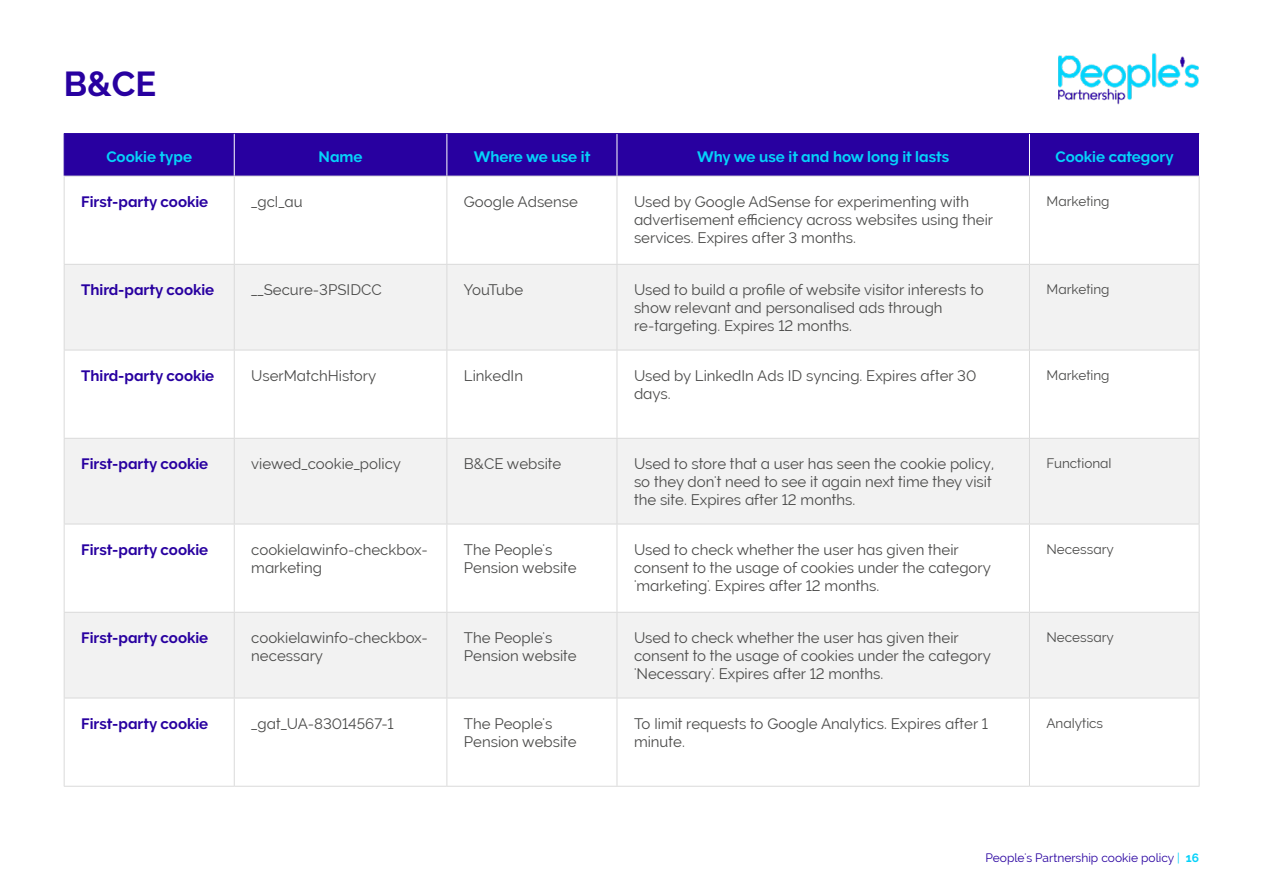
<style>
.page{position:relative;width:1263px;height:893px;background:#fff}
.page>*{position:absolute;margin:0;border:0;box-sizing:border-box;transform-origin:0 0}
.t1{font:700 34.5px "Raleway";color:#2800a0}
.t2{font:15px/18px "Raleway";color:#4a4a49}
.t3{font:700 15px "Raleway";color:#2800a0}
.t4{font:700 15px "Raleway";color:#05d2fa}
.t5{font:15px "Raleway";letter-spacing:-.045em;color:#4a4a49}
.t6{font:13.5px "Raleway";color:#4a4a49}
.t7{font:12px "Raleway";color:#2800a0}
.s1{color:#05d2fa}
.s2{font-weight:700;color:#05d2fa}
</style>
<div class="page">
<img style="left:1058px;top:53px;width:141px;height:52px">
<div style="left:65px;top:134px;width:964px;height:42px;background:#2800a0"></div>
<div style="left:1029px;top:134px;width:170px;height:42px;background:#2800a0"></div>
<svg style="left:65px;top:265px;width:1134px;height:433px;fill:#f2f2f2"></svg>
<hr style="left:234px;top:134px;width:1px;height:42px;background:#fff">
<hr style="left:446px;top:134px;width:1px;height:42px;background:#fff">
<hr style="left:617px;top:134px;width:1px;height:42px;background:#fff">
<hr style="left:64px;top:134px;width:1px;height:42px;background:#2800a0">
<hr style="left:64px;top:133px;width:170px;height:1px;background:#2800a0">
<hr style="left:234px;top:133px;width:213px;height:1px;background:#2800a0">
<hr style="left:447px;top:133px;width:170px;height:1px;background:#2800a0">
<hr style="left:617px;top:133px;width:412px;height:1px;background:#2800a0">
<hr style="left:64px;top:176px;width:1px;height:88px;background:#dadada">
<hr style="left:64px;top:350px;width:1px;height:88px;background:#dadada">
<hr style="left:64px;top:524px;width:1px;height:88px;background:#dadada">
<hr style="left:64px;top:698px;width:1px;height:88px;background:#dadada">
<hr style="left:64px;top:176px;width:170px;height:1px;background:#dadada">
<hr style="left:64px;top:350px;width:170px;height:1px;background:#dadada">
<hr style="left:64px;top:524px;width:170px;height:1px;background:#dadada">
<hr style="left:64px;top:698px;width:170px;height:1px;background:#dadada">
<hr style="left:234px;top:176px;width:213px;height:1px;background:#dadada">
<hr style="left:234px;top:350px;width:213px;height:1px;background:#dadada">
<hr style="left:234px;top:524px;width:213px;height:1px;background:#dadada">
<hr style="left:234px;top:698px;width:213px;height:1px;background:#dadada">
<hr style="left:447px;top:176px;width:170px;height:1px;background:#dadada">
<hr style="left:447px;top:350px;width:170px;height:1px;background:#dadada">
<hr style="left:447px;top:524px;width:170px;height:1px;background:#dadada">
<hr style="left:447px;top:698px;width:170px;height:1px;background:#dadada">
<hr style="left:617px;top:176px;width:412px;height:1px;background:#dadada">
<hr style="left:617px;top:350px;width:412px;height:1px;background:#dadada">
<hr style="left:617px;top:524px;width:412px;height:1px;background:#dadada">
<hr style="left:617px;top:698px;width:412px;height:1px;background:#dadada">
<hr style="left:234px;top:176px;width:1px;height:88px;background:#dadada">
<hr style="left:234px;top:350px;width:1px;height:88px;background:#dadada">
<hr style="left:234px;top:524px;width:1px;height:88px;background:#dadada">
<hr style="left:234px;top:698px;width:1px;height:88px;background:#dadada">
<hr style="left:446px;top:176px;width:1px;height:88px;background:#dadada">
<hr style="left:446px;top:350px;width:1px;height:88px;background:#dadada">
<hr style="left:446px;top:524px;width:1px;height:88px;background:#dadada">
<hr style="left:446px;top:698px;width:1px;height:88px;background:#dadada">
<hr style="left:617px;top:176px;width:1px;height:88px;background:#dadada">
<hr style="left:617px;top:350px;width:1px;height:88px;background:#dadada">
<hr style="left:617px;top:524px;width:1px;height:88px;background:#dadada">
<hr style="left:617px;top:698px;width:1px;height:88px;background:#dadada">
<hr style="left:1029px;top:176px;width:1px;height:88px;background:#dadada">
<hr style="left:1029px;top:350px;width:1px;height:88px;background:#dadada">
<hr style="left:1029px;top:524px;width:1px;height:88px;background:#dadada">
<hr style="left:1029px;top:698px;width:1px;height:88px;background:#dadada">
<hr style="left:64px;top:265px;width:1px;height:85px;background:#dadada">
<hr style="left:64px;top:439px;width:1px;height:85px;background:#dadada">
<hr style="left:64px;top:613px;width:1px;height:85px;background:#dadada">
<hr style="left:64px;top:264px;width:170px;height:1px;background:#dadada">
<hr style="left:64px;top:438px;width:170px;height:1px;background:#dadada">
<hr style="left:64px;top:612px;width:170px;height:1px;background:#dadada">
<hr style="left:64px;top:786px;width:170px;height:1px;background:#dadada">
<hr style="left:234px;top:264px;width:213px;height:1px;background:#dadada">
<hr style="left:234px;top:438px;width:213px;height:1px;background:#dadada">
<hr style="left:234px;top:612px;width:213px;height:1px;background:#dadada">
<hr style="left:234px;top:786px;width:213px;height:1px;background:#dadada">
<hr style="left:447px;top:264px;width:170px;height:1px;background:#dadada">
<hr style="left:447px;top:438px;width:170px;height:1px;background:#dadada">
<hr style="left:447px;top:612px;width:170px;height:1px;background:#dadada">
<hr style="left:447px;top:786px;width:170px;height:1px;background:#dadada">
<hr style="left:617px;top:264px;width:412px;height:1px;background:#dadada">
<hr style="left:617px;top:438px;width:412px;height:1px;background:#dadada">
<hr style="left:617px;top:612px;width:412px;height:1px;background:#dadada">
<hr style="left:617px;top:786px;width:412px;height:1px;background:#dadada">
<hr style="left:234px;top:265px;width:1px;height:85px;background:#dadada">
<hr style="left:234px;top:439px;width:1px;height:85px;background:#dadada">
<hr style="left:234px;top:613px;width:1px;height:85px;background:#dadada">
<hr style="left:446px;top:265px;width:1px;height:85px;background:#dadada">
<hr style="left:446px;top:439px;width:1px;height:85px;background:#dadada">
<hr style="left:446px;top:613px;width:1px;height:85px;background:#dadada">
<hr style="left:617px;top:265px;width:1px;height:85px;background:#dadada">
<hr style="left:617px;top:439px;width:1px;height:85px;background:#dadada">
<hr style="left:617px;top:613px;width:1px;height:85px;background:#dadada">
<hr style="left:1029px;top:265px;width:1px;height:85px;background:#dadada">
<hr style="left:1029px;top:439px;width:1px;height:85px;background:#dadada">
<hr style="left:1029px;top:613px;width:1px;height:85px;background:#dadada">
<hr style="left:1199px;top:265px;width:1px;height:85px;background:#dadada">
<hr style="left:1199px;top:439px;width:1px;height:85px;background:#dadada">
<hr style="left:1199px;top:613px;width:1px;height:85px;background:#dadada">
<hr style="left:1029px;top:134px;width:1px;height:42px;background:#fff">
<hr style="left:1029px;top:133px;width:170px;height:1px;background:#2800a0">
<hr style="left:1029px;top:176px;width:170px;height:1px;background:#dadada">
<hr style="left:1029px;top:350px;width:170px;height:1px;background:#dadada">
<hr style="left:1029px;top:524px;width:170px;height:1px;background:#dadada">
<hr style="left:1029px;top:698px;width:170px;height:1px;background:#dadada">
<hr style="left:1199px;top:176px;width:1px;height:88px;background:#dadada">
<hr style="left:1199px;top:350px;width:1px;height:88px;background:#dadada">
<hr style="left:1199px;top:524px;width:1px;height:88px;background:#dadada">
<hr style="left:1199px;top:698px;width:1px;height:88px;background:#dadada">
<hr style="left:1029px;top:264px;width:170px;height:1px;background:#dadada">
<hr style="left:1029px;top:438px;width:170px;height:1px;background:#dadada">
<hr style="left:1029px;top:612px;width:170px;height:1px;background:#dadada">
<hr style="left:1029px;top:786px;width:170px;height:1px;background:#dadada">
<h1 class="t1" style="left:64px;top:64px;width:94px">B&amp;CE</h1>
<p class="t4" style="left:106px;top:148px;width:87px">Cookie type</p>
<p class="t4" style="left:319px;top:148px;width:45px">Name</p>
<p class="t4" style="left:474px;top:148px;width:118px">Where we use it</p>
<p class="t4" style="left:697px;top:148px;width:254px">Why we use it and how long it lasts</p>
<p class="t4" style="left:1055px;top:148px;width:120px">Cookie category</p>
<p class="t3" style="left:81px;top:193px;width:129px">First-party cookie</p>
<p class="t2" style="left:251px;top:193px;width:53px">_gcl_au</p>
<p class="t2" style="left:464px;top:193px;width:116px">Google Adsense</p>
<p class="t2" style="left:634px;top:193px;width:361px">Used by Google AdSense for experimenting with advertisement efficiency across websites using their services. Expires after 3 months.</p>
<p class="t6" style="left:1046px;top:193px;width:65px">Marketing</p>
<p class="t3" style="left:81px;top:282px;width:135px">Third-party cookie</p>
<p class="t2" style="left:251px;top:281px;width:132px">__Secure-3PSIDCC</p>
<p class="t5" style="left:464px;top:281px;width:61px">YouTube</p>
<p class="t2" style="left:634px;top:281px;width:351px">Used to build a profile of website visitor interests to show relevant and personalised ads through re-targeting. Expires 12 months.</p>
<p class="t6" style="left:1046px;top:281px;width:65px">Marketing</p>
<p class="t3" style="left:81px;top:367px;width:135px">Third-party cookie</p>
<p class="t2" style="left:251px;top:367px;width:126px">UserMatchHistory</p>
<p class="t2" style="left:464px;top:367px;width:61px">LinkedIn</p>
<p class="t2" style="left:634px;top:367px;width:344px">Used by LinkedIn Ads ID syncing. Expires after 30 days.</p>
<p class="t6" style="left:1046px;top:367px;width:65px">Marketing</p>
<p class="t3" style="left:81px;top:456px;width:129px">First-party cookie</p>
<p class="t2" style="left:251px;top:455px;width:151px">viewed_cookie_policy</p>
<p class="t2" style="left:464px;top:455px;width:99px">B&amp;CE website</p>
<p class="t2" style="left:634px;top:455px;width:362px">Used to store that a user has seen the cookie policy, so they don't need to see it again next time they visit the site. Expires after 12 months.</p>
<p class="t6" style="left:1046px;top:455px;width:67px">Functional</p>
<p class="t3" style="left:81px;top:541px;width:129px">First-party cookie</p>
<p class="t2" style="left:251px;top:541px;width:178px">cookielawinfo-checkbox&shy;marketing</p>
<p class="t2" style="left:464px;top:541px;width:114px">The People's<br>Pension website</p>
<p class="t2" style="left:634px;top:541px;width:358px">Used to check whether the user has given their consent to the usage of cookies under the category 'marketing'. Expires after 12 months.</p>
<p class="t6" style="left:1046px;top:541px;width:69px">Necessary</p>
<p class="t3" style="left:81px;top:629px;width:129px">First-party cookie</p>
<p class="t2" style="left:251px;top:629px;width:178px">cookielawinfo-checkbox&shy;necessary</p>
<p class="t2" style="left:464px;top:629px;width:114px">The People's<br>Pension website</p>
<p class="t2" style="left:634px;top:629px;width:358px">Used to check whether the user has given their consent to the usage of cookies under the category 'Necessary'. Expires after 12 months.</p>
<p class="t6" style="left:1046px;top:629px;width:69px">Necessary</p>
<p class="t3" style="left:81px;top:715px;width:129px">First-party cookie</p>
<p class="t2" style="left:251px;top:715px;width:144px">_gat_UA-83014567-1</p>
<p class="t2" style="left:464px;top:715px;width:114px">The People's<br>Pension website</p>
<p class="t2" style="left:634px;top:715px;width:355px">To limit requests to Google Analytics. Expires after 1 minute.</p>
<p class="t6" style="left:1046px;top:715px;width:58px">Analytics</p>
<p class="t7" style="left:985px;top:850px;width:215px">People's Partnership cookie policy <span class="s1">|</span> <span class="s2">16</span></p>
</div>
